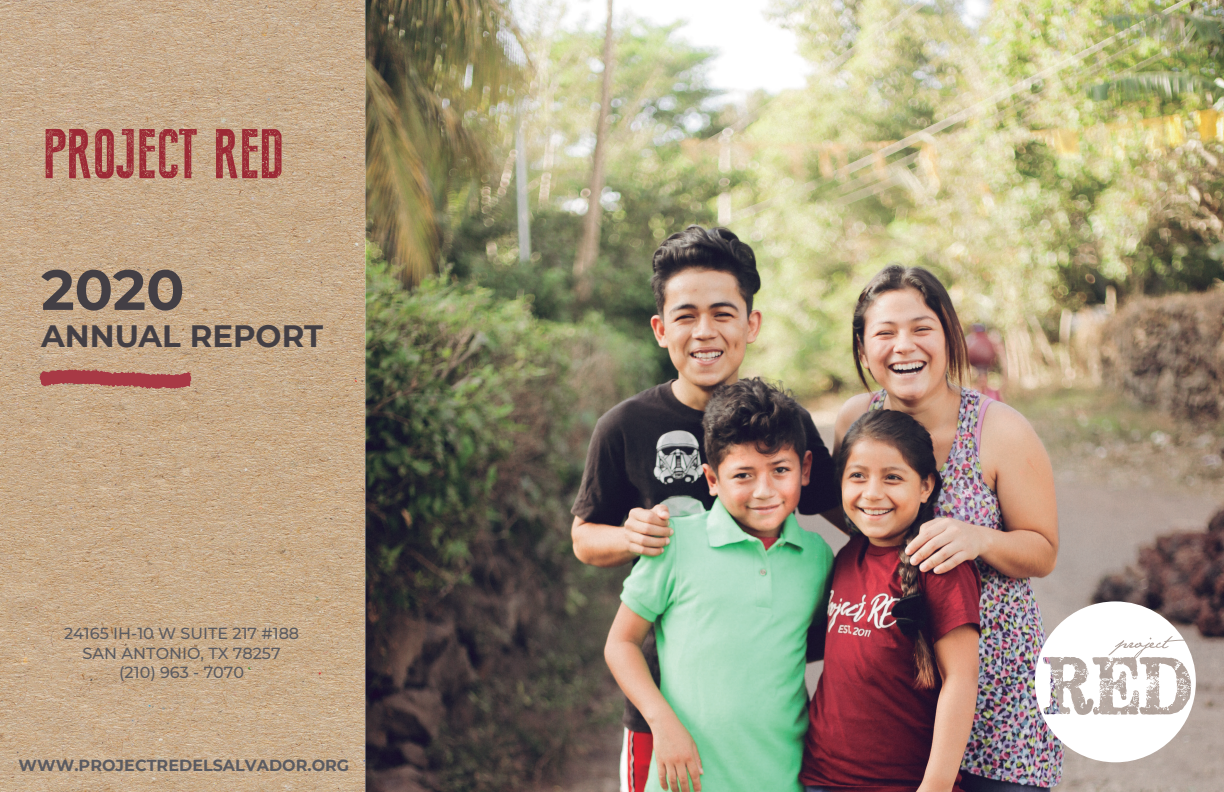
<style>
.page{position:relative;width:1224px;height:792px;background:#fff}
.page>*{position:absolute;margin:0;border:0;box-sizing:border-box;transform-origin:0 0}
.t1{font:70px "Press Style";color:#9c2935}
.t2{font:700 56.6px "Montserrat";color:#433f45}
.t3{font:700 30.8px "Montserrat";color:#433f45}
.t4{font:500 16px/19.2px "Montserrat";color:#5b5b61;text-align:center}
.t5{font:700 16px "Montserrat";color:#5b5b61}
</style>
<div class="page">
<img style="left:0;top:0;width:366px;height:792px">
<img style="left:366px;top:0;width:858px;height:792px">
<svg style="left:1035px;top:601px;width:161px;height:161px"></svg>
<svg style="left:37px;top:362px;width:156px;height:34px;background:#ba7d6f"></svg>
<h1 class="t1" style="left:41px;top:116px;width:245px">PROJECT RED</h1>
<h2 class="t2" style="left:41px;top:249px;width:145px">2020</h2>
<h3 class="t3" style="left:41px;top:314px;width:283px">ANNUAL REPORT</h3>
<p class="t4" style="left:64px;top:624px;width:237px">24165 IH-10 W SUITE 217 #188<br>SAN ANTONIO, TX 78257 (210) 963 - 7070</p>
<p class="t5" style="left:19px;top:754px;width:332px">WWW.PROJECTREDELSALVADOR.ORG</p>
</div>
